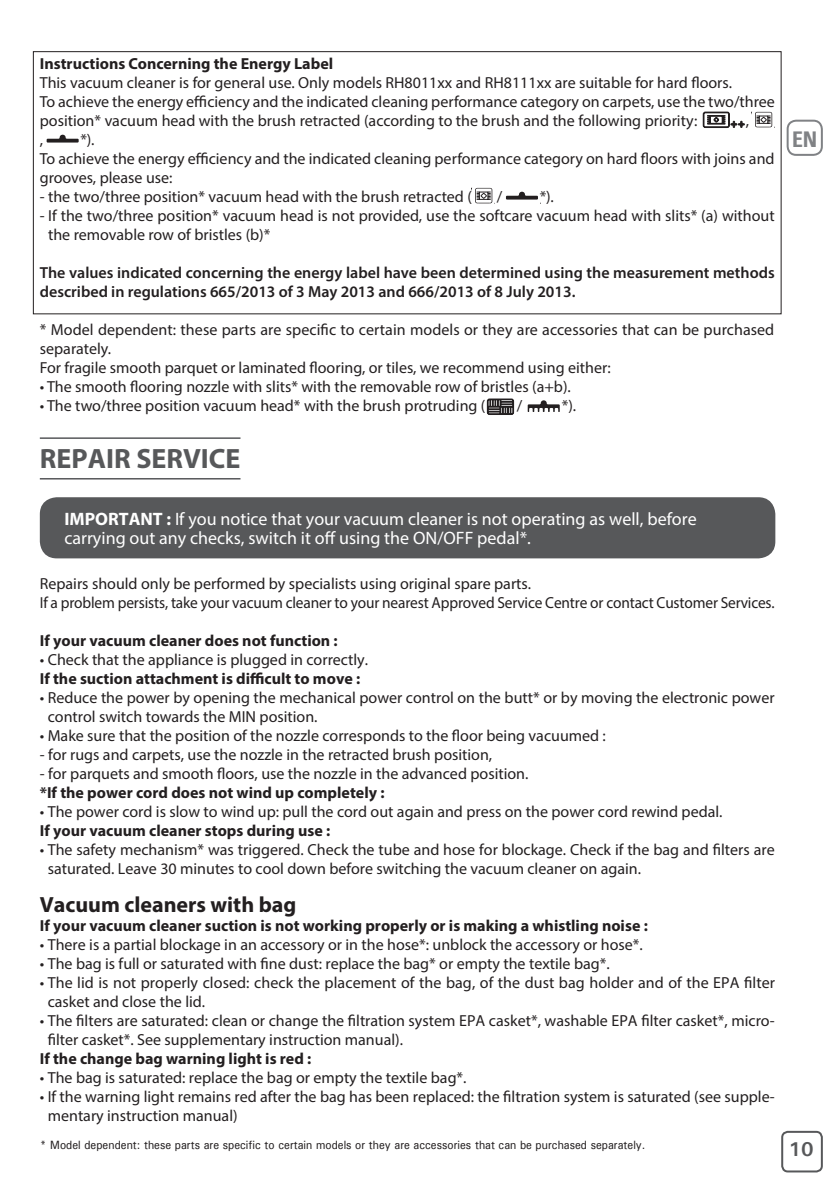
<style>
.page{position:relative;width:840px;height:1189px;background:#fff}
.page>*{position:absolute;margin:0;border:0;box-sizing:border-box;transform-origin:0 0}
.t1{font:700 28px "Myriad Pro";color:#57585a}
.t2{font:700 22px "Myriad Pro";color:#231f20}
.t3{font:21.6px "Univers Com 67 Bold Cond";color:#808285}
.t4{font:700 20px "Univers ATT";color:#57585a}
.t5{font:18px/19px "Myriad Pro";color:#fff}
.t6{font:16px/19px "Myriad Pro";color:#231f20}
.t7{font:700 16px "Myriad Pro";color:#231f20}
.t8{font:600 16px/19px "Myriad Pro";color:#231f20}
.t9{font:12px "Univers ATT";color:#231f20;scale:.9 1}
.s1{font-weight:700}
</style>
<div class="page">
<div style="left:781px;top:1130px;width:41px;height:42px;border:2px solid #57585a;border-radius:6px"></div>
<hr style="left:40px;top:437px;width:200px;height:2px;background:#57585a">
<hr style="left:40px;top:478px;width:200px;height:1px;background:#57585a">
<svg style="left:702px;top:111px;width:43px;height:17px"></svg>
<svg style="left:751px;top:112px;width:24px;height:16px"></svg>
<svg style="left:47px;top:135px;width:32px;height:8px"></svg>
<svg style="left:475px;top:188px;width:20px;height:16px"></svg>
<svg style="left:506px;top:192px;width:32px;height:8px"></svg>
<svg style="left:486px;top:398px;width:28px;height:17px"></svg>
<svg style="left:527px;top:400px;width:32px;height:12px"></svg>
<div style="left:33px;top:51px;width:748px;height:263px;border:1px solid #231f20"></div>
<div style="left:40px;top:497px;width:735px;height:61px;background:#57585a;border-radius:17px"></div>
<div style="left:786px;top:120px;width:36px;height:36px;border:2px solid #808285;border-radius:9px"></div>
<p class="t7" style="left:40px;top:53px;width:295px">Instructions Concerning the Energy Label</p>
<p class="t6" style="left:40px;top:73px;width:736px">This vacuum cleaner is for general use. Only models RH8011xx and RH8111xx are suitable for hard floors.<br>To achieve the energy efficiency and the indicated cleaning performance category on carpets, use the two/three position* vacuum head with the brush retracted (according to the brush and the following priority:</p>
<p class="t6" style="left:745px;top:111px;width:5px">,</p>
<p class="t6" style="left:40px;top:130px;width:736px;text-indent:41px">*).<br>To achieve the energy efficiency and the indicated cleaning performance category on hard floors with joins and grooves, please use:</p>
<p class="t6" style="left:40px;top:187px;width:433px">- the two/three position* vacuum head with the brush retracted (</p>
<p class="t6" style="left:497px;top:187px;width:7px">/</p>
<p class="t6" style="left:539px;top:187px;width:16px">*).</p>
<p class="t6" style="left:48px;top:206px;width:727px;text-indent:-8px">- If the two/three position* vacuum head is not provided, use the softcare vacuum head with slits* (a) without the removable row of bristles (b)*</p>
<p class="t8" style="left:40px;top:263px;width:736px">The values indicated concerning the energy label have been determined using the measurement methods described in regulations 665/2013 of 3 May 2013 and 666/2013 of 8 July 2013.</p>
<p class="t6" style="left:40px;top:320px;width:735px">* Model dependent: these parts are specific to certain models or they are accessories that can be purchased separately.<br>For fragile smooth parquet or laminated flooring, or tiles, we recommend using either:</p>
<p class="t6" style="left:40px;top:377px;width:532px">• The smooth flooring nozzle with slits* with the removable row of bristles (a+b).</p>
<p class="t6" style="left:40px;top:396px;width:447px">• The two/three position vacuum head* with the brush protruding (</p>
<p class="t6" style="left:516px;top:396px;width:7px">/</p>
<p class="t6" style="left:561px;top:396px;width:16px">*).</p>
<h1 class="t1" style="left:40px;top:441px;width:202px">REPAIR SERVICE</h1>
<p class="t6" style="left:40px;top:130px;width:5px">,</p>
<h3 class="t3" style="left:791px;top:126px;width:27px">EN</h3>
<p class="t5" style="left:64px;top:509px;width:633px"><span class="s1">IMPORTANT :</span> If you notice that your vacuum cleaner is not operating as well, before carrying out any checks, switch it off using the ON/OFF pedal*.</p>
<p class="t6" style="left:40px;top:574px;width:736px">Repairs should only be performed by specialists using original spare parts.<br>If a problem persists, take your vacuum cleaner to your nearest Approved Service Centre or contact Customer Services.</p>
<p class="t7" style="left:40px;top:630px;width:299px">If your vacuum cleaner does not function :</p>
<p class="t6" style="left:40px;top:650px;width:329px">• Check that the appliance is plugged in correctly.</p>
<p class="t7" style="left:40px;top:668px;width:322px">If the suction attachment is difficult to move :</p>
<p class="t6" style="left:48px;top:688px;width:728px;text-indent:-8px">• Reduce the power by opening the mechanical power control on the butt* or by moving the electronic power control switch towards the MIN position.</p>
<p class="t6" style="left:40px;top:726px;width:567px">• Make sure that the position of the nozzle corresponds to the floor being vacuumed :</p>
<p class="t6" style="left:40px;top:745px;width:454px">- for rugs and carpets, use the nozzle in the retracted brush position,</p>
<p class="t6" style="left:40px;top:764px;width:490px">- for parquets and smooth floors, use the nozzle in the advanced position.</p>
<p class="t7" style="left:40px;top:782px;width:346px">*If the power cord does not wind up completely :</p>
<p class="t6" style="left:40px;top:802px;width:684px">• The power cord is slow to wind up: pull the cord out again and press on the power cord rewind pedal.</p>
<p class="t7" style="left:40px;top:820px;width:292px">If your vacuum cleaner stops during use :</p>
<p class="t6" style="left:48px;top:840px;width:728px;text-indent:-8px">• The safety mechanism* was triggered. Check the tube and hose for blockage. Check if the bag and filters are saturated. Leave 30 minutes to cool down before switching the vacuum cleaner on again.</p>
<h2 class="t2" style="left:40px;top:890px;width:258px">Vacuum cleaners with bag</h2>
<p class="t7" style="left:40px;top:915px;width:609px">If your vacuum cleaner suction is not working properly or is making a whistling noise :</p>
<p class="t6" style="left:40px;top:935px;width:604px">• There is a partial blockage in an accessory or in the hose*: unblock the accessory or hose*.</p>
<p class="t6" style="left:40px;top:954px;width:571px">• The bag is full or saturated with fine dust: replace the bag* or empty the textile bag*.</p>
<p class="t6" style="left:48px;top:973px;width:728px;text-indent:-8px">• The lid is not properly closed: check the placement of the bag, of the dust bag holder and of the EPA filter casket and close the lid.</p>
<p class="t6" style="left:48px;top:1011px;width:728px;text-indent:-8px">• The filters are saturated: clean or change the filtration system EPA casket*, washable EPA filter casket*, micro&shy;filter casket*. See supplementary instruction manual).</p>
<p class="t7" style="left:40px;top:1048px;width:273px">If the change bag warning light is red :</p>
<p class="t6" style="left:40px;top:1068px;width:428px">• The bag is saturated: replace the bag or empty the textile bag*.</p>
<p class="t6" style="left:48px;top:1087px;width:728px;text-indent:-8px">• If the warning light remains red after the bag has been replaced: the filtration system is saturated (see supple&shy;mentary instruction manual)</p>
<p class="t9" style="left:40px;top:1137px;width:674px">* Model dependent: these parts are specific to certain models or they are accessories that can be purchased separately.</p>
<p class="t4" style="left:788px;top:1136px;width:27px">10</p>
</div>
